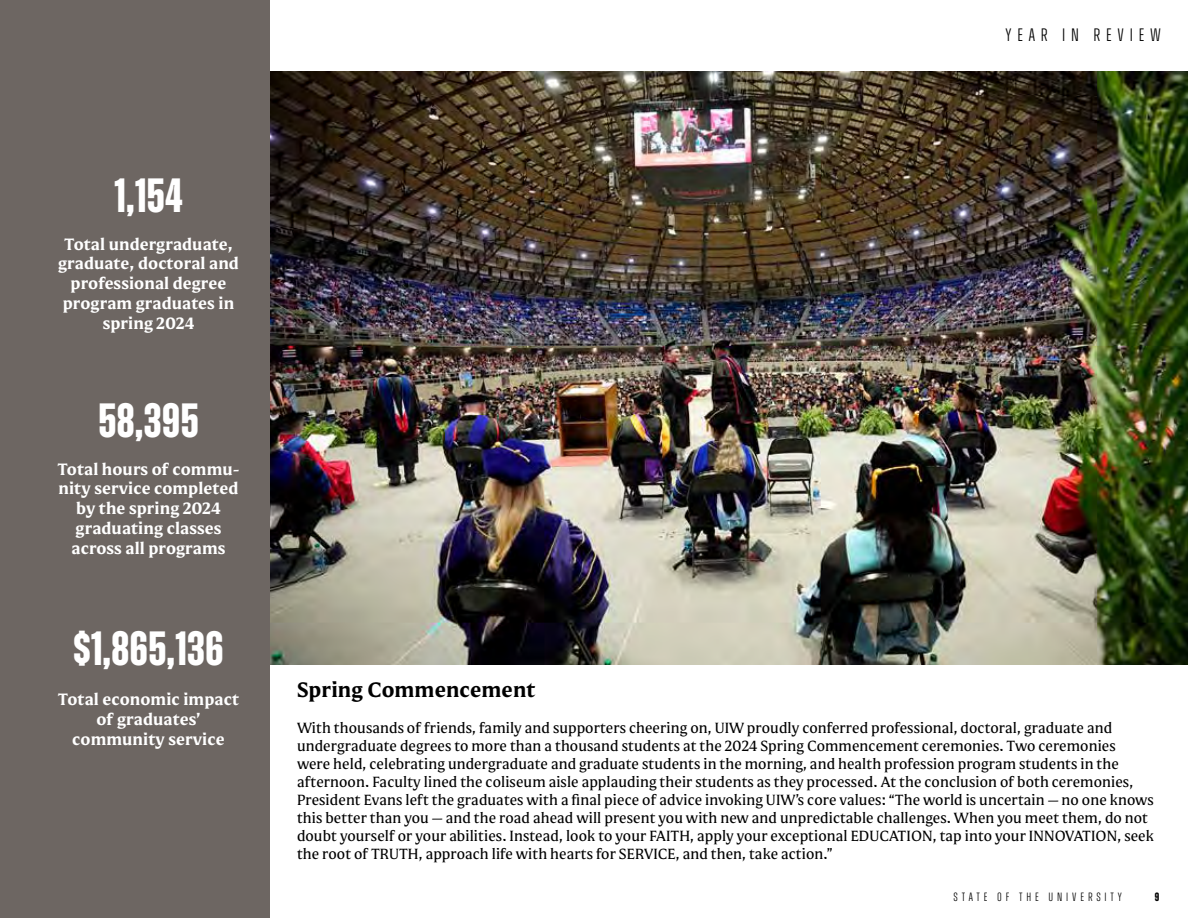
<style>
.page{position:relative;width:1188px;height:918px;background:#fff}
.page>*{position:absolute;margin:0;border:0;box-sizing:border-box;transform-origin:0 0}
.t1{font:700 48px "Zuume";letter-spacing:.01em;color:#fff}
.t2{font:700 21px "Mestiza";letter-spacing:.005em;color:#000}
.t3{font:300 18px "Zuume";letter-spacing:.32em;color:#000}
.t4{font:700 16.5px/19.8px "Mestiza";letter-spacing:.005em;color:#fff;text-align:center}
.t5{font:15px/18px "Mestiza";letter-spacing:.005em;color:#000}
.t6{font:300 12px "Zuume";letter-spacing:.32em;color:#000}
.t7{font:700 12px "Zuume";color:#000}
</style>
<div class="page">
<div style="left:0;top:0;width:270px;height:918px;background:#6d6662"></div>
<img style="left:270px;top:71px;width:918px;height:593px">
<h1 class="t1" style="left:115px;top:170px;width:69px">1,154</h1>
<p class="t4" style="left:58px;top:234px;width:182px">Total undergraduate, graduate, doctoral and professional degree program graduates in spring 2024</p>
<h1 class="t1" style="left:99px;top:395px;width:101px">58,395</h1>
<p class="t4" style="left:57px;top:459px;width:184px">Total hours of commu&shy;nity service completed by the spring 2024 graduating classes across all programs</p>
<h1 class="t1" style="left:73px;top:624px;width:152px">$1,865,136</h1>
<p class="t4" style="left:58px;top:689px;width:183px">Total economic impact of graduates’ community service</p>
<p class="t3" style="left:1006px;top:26px;width:157px">YEAR IN REVIEW</p>
<h2 class="t2" style="left:297px;top:675px;width:240px">Spring Commencement</h2>
<p class="t5" style="left:297px;top:718px;width:859px">With thousands of friends, family and supporters cheering on, UIW proudly conferred professional, doctoral, graduate and undergraduate degrees to more than a thousand students at the 2024 Spring Commencement ceremonies. Two ceremonies<br>were held, celebrating undergraduate and graduate students in the morning, and health profession program students in the afternoon. Faculty lined the coliseum aisle applauding their students as they processed. At the conclusion of both ceremonies, President Evans left the graduates with a final piece of advice invoking UIW’s core values: “The world is uncertain — no one knows this better than you — and the road ahead will present you with new and unpredictable challenges. When you meet them, do not doubt yourself or your abilities. Instead, look to your FAITH, apply your exceptional EDUCATION, tap into your INNOVATION, seek the root of TRUTH, approach life with hearts for SERVICE, and then, take action.”</p>
<p class="t6" style="left:954px;top:891px;width:170px">STATE OF THE UNIVERSITY</p>
<p class="t7" style="left:1155px;top:891px;width:6px">9</p>
</div>
